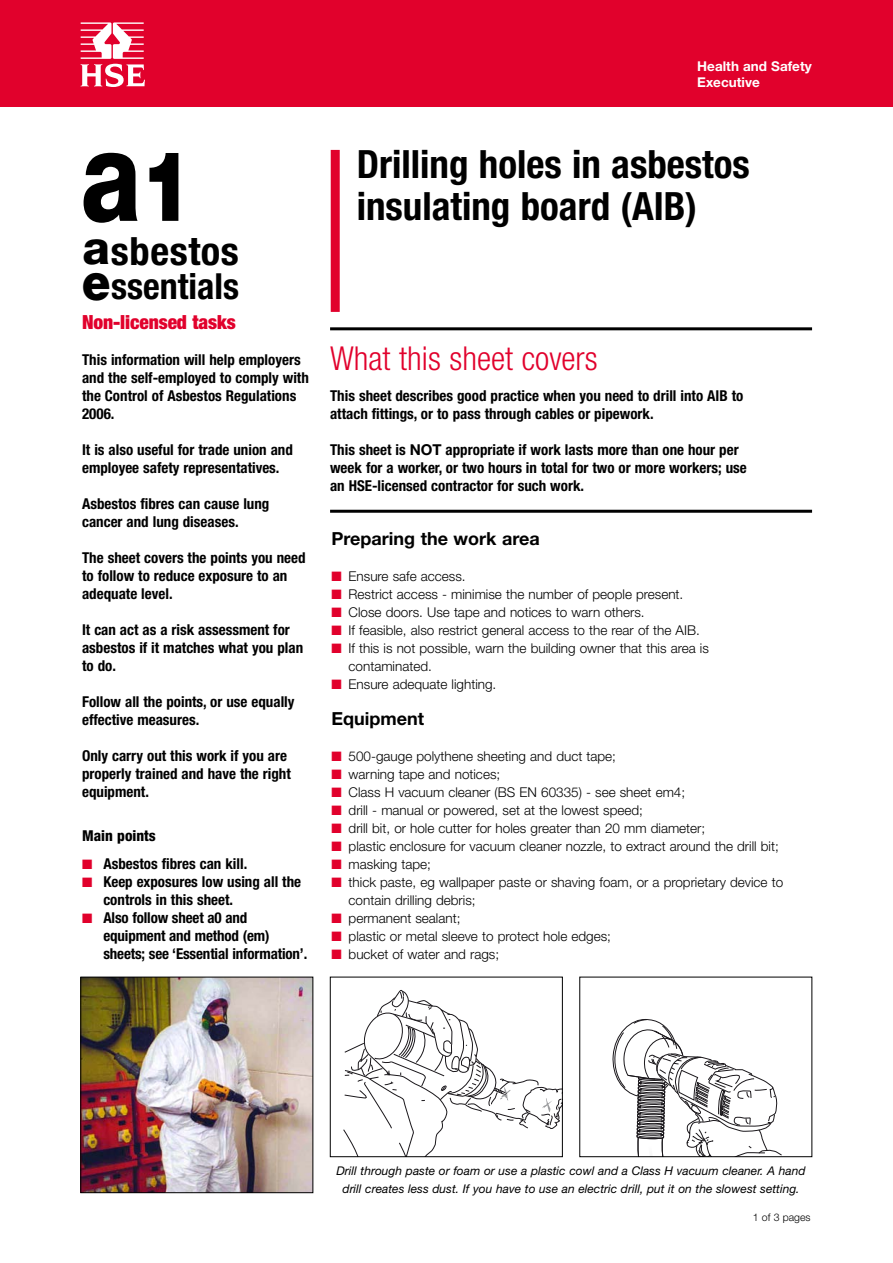
<style>
.page{position:relative;width:893px;height:1263px;background:#fff}
.page>*{position:absolute;margin:0;border:0;box-sizing:border-box;transform-origin:0 0}
.t1{font:800 127.5px "Helvetica Neue";color:#000;scale:.8 1}
.t2{font:700 condensed 39px/42px "Helvetica Neue";color:#000}
.t3{font:700 condensed 39px "Helvetica Neue";color:#000;scale:1.04 1}
.t4{font:700 condensed 36px "Helvetica Neue";color:#000}
.t5{font:300 condensed 33px "Helvetica Neue";color:#e1012c}
.t6{font:900 condensed 19.5px "Helvetica Neue";letter-spacing:-.005em;color:#e1012c}
.t7{font:700 18px "Helvetica Neue";color:#000}
.t8{font:700 condensed 15px/18px "Helvetica Neue";color:#000}
.t9{font:800 condensed 15px "Helvetica Neue";color:#000}
.t10{font:300 13.5px/18px "Helvetica Neue";color:#000}
.t11{font:700 13.5px/16.5px "Helvetica Neue";color:#fff}
.t12{font:italic 12px/18px "Helvetica Neue";color:#000;text-align:center}
.t13{font:300 10.5px "Helvetica Neue";color:#000}
.s1{font-weight:900;font-size:97.5px}
.s2{font-weight:800;font-stretch:normal;font-size:46.5px}
.s3{font-weight:900;font-stretch:normal;font-size:51px}
.s4{color:#e1012c}
.s5{font-stretch:normal}
</style>
<div class="page">
<hr style="left:330px;top:327px;width:482px;height:3px;background:#000">
<div style="left:331px;top:150px;width:9px;height:162px;background:#e1012c"></div>
<hr style="left:330px;top:510px;width:482px;height:3px;background:#000">
<div style="left:0;top:0;width:893px;height:106px;background:#e1012c"></div>
<svg style="left:81px;top:22px;width:64px;height:65px"></svg>
<img style="left:83px;top:979px;width:228px;height:212px">
<div style="left:81px;top:977px;width:232px;height:216px;border:1px solid #000"></div>
<svg style="left:612px;top:1019px;width:170px;height:136px"></svg>
<svg style="left:343px;top:990px;width:220px;height:167px"></svg>
<div style="left:330px;top:977px;width:232px;height:180px;border:1px solid #000"></div>
<p class="t11" style="left:697px;top:59px;width:116px">Health and Safety<br>Executive</p>
<p class="t1" style="left:81px;top:130px;width:141px">a<span class="s1">1</span></p>
<h1 class="t3" style="left:83px;top:237px;width:152px"><span class="s2">a</span>sbestos</h1>
<h1 class="t4" style="left:82px;top:273px;width:159px"><span class="s3">e</span>ssentials</h1>
<h3 class="t6" style="left:82px;top:315px;width:155px">Non-licensed tasks</h3>
<p class="t8" style="left:82px;top:352px;width:228px">This information will help employers and the self-employed to comply with the Control of Asbestos Regulations<br>2006.</p>
<p class="t8" style="left:82px;top:442px;width:212px">It is also useful for trade union and employee safety representatives.</p>
<p class="t8" style="left:82px;top:496px;width:189px">Asbestos fibres can cause lung cancer and lung diseases.</p>
<p class="t8" style="left:82px;top:550px;width:225px">The sheet covers the points you need to follow to reduce exposure to an adequate level.</p>
<p class="t8" style="left:82px;top:622px;width:223px">It can act as a risk assessment for asbestos if it matches what you plan to do.</p>
<p class="t8" style="left:82px;top:694px;width:214px">Follow all the points, or use equally effective measures.</p>
<p class="t8" style="left:82px;top:748px;width:210px">Only carry out this work if you are properly trained and have the right equipment.</p>
<p class="t9" style="left:82px;top:830px;width:75px">Main points</p>
<p class="t8" style="left:82px;top:856px;width:167px"><span class="s4">■</span> Asbestos fibres can kill.</p>
<p class="t8" style="left:103px;top:874px;width:199px;text-indent:-21px"><span class="s4">■</span> Keep exposures low using all the controls in this sheet.</p>
<p class="t8" style="left:103px;top:910px;width:205px;text-indent:-21px"><span class="s4">■</span> Also follow sheet a0 and equipment and method (em) sheets; see ‘Essential information’.</p>
<h1 class="t2" style="left:357px;top:147px;width:395px">Drilling holes in asbestos insulating board (AIB)</h1>
<h1 class="t5" style="left:330px;top:347px;width:269px">What this sheet covers</h1>
<p class="t8" style="left:330px;top:388px;width:415px">This sheet describes good practice when you need to drill into AIB to attach fittings, or to pass through cables or pipework.</p>
<p class="t8" style="left:330px;top:442px;width:418px">This sheet is <span class="s5">NOT</span> appropriate if work lasts more than one hour per week for a worker, or two hours in total for two or more workers; use an HSE-licensed contractor for such work.</p>
<h4 class="t7" style="left:332px;top:532px;width:210px">Preparing the work area</h4>
<p class="t10" style="left:332px;top:568px;width:136px"><span class="s4">■</span> Ensure safe access.</p>
<p class="t10" style="left:332px;top:586px;width:353px"><span class="s4">■</span> Restrict access - minimise the number of people present.</p>
<p class="t10" style="left:332px;top:604px;width:315px"><span class="s4">■</span> Close doors. Use tape and notices to warn others.</p>
<p class="t10" style="left:332px;top:622px;width:370px"><span class="s4">■</span> If feasible, also restrict general access to the rear of the AIB.</p>
<p class="t10" style="left:349px;top:640px;width:362px;text-indent:-17px"><span class="s4">■</span> If this is not possible, warn the building owner that this area is contaminated.</p>
<p class="t10" style="left:332px;top:676px;width:166px"><span class="s4">■</span> Ensure adequate lighting.</p>
<h4 class="t7" style="left:332px;top:712px;width:94px">Equipment</h4>
<p class="t10" style="left:332px;top:748px;width:286px"><span class="s4">■</span> 500-gauge polythene sheeting and duct tape;</p>
<p class="t10" style="left:332px;top:766px;width:170px"><span class="s4">■</span> warning tape and notices;</p>
<p class="t10" style="left:332px;top:784px;width:355px"><span class="s4">■</span> Class H vacuum cleaner (BS EN 60335) - see sheet em4;</p>
<p class="t10" style="left:332px;top:802px;width:313px"><span class="s4">■</span> drill - manual or powered, set at the lowest speed;</p>
<p class="t10" style="left:332px;top:820px;width:375px"><span class="s4">■</span> drill bit, or hole cutter for holes greater than 20 mm diameter;</p>
<p class="t10" style="left:332px;top:838px;width:449px"><span class="s4">■</span> plastic enclosure for vacuum cleaner nozzle, to extract around the drill bit;</p>
<p class="t10" style="left:332px;top:856px;width:101px"><span class="s4">■</span> masking tape;</p>
<p class="t10" style="left:349px;top:874px;width:436px;text-indent:-17px"><span class="s4">■</span> thick paste, eg wallpaper paste or shaving foam, or a proprietary device to contain drilling debris;</p>
<p class="t10" style="left:332px;top:910px;width:130px"><span class="s4">■</span> permanent sealant;</p>
<p class="t10" style="left:332px;top:928px;width:281px"><span class="s4">■</span> plastic or metal sleeve to protect hole edges;</p>
<p class="t10" style="left:332px;top:946px;width:169px"><span class="s4">■</span> bucket of water and rags;</p>
<p class="t12" style="left:336px;top:1163px;width:470px">Drill through paste or foam or use a plastic cowl and a Class H vacuum cleaner. A hand drill creates less dust. If you have to use an electric drill, put it on the slowest setting.</p>
<p class="t13" style="left:753px;top:1213px;width:59px">1 of 3 pages</p>
</div>
